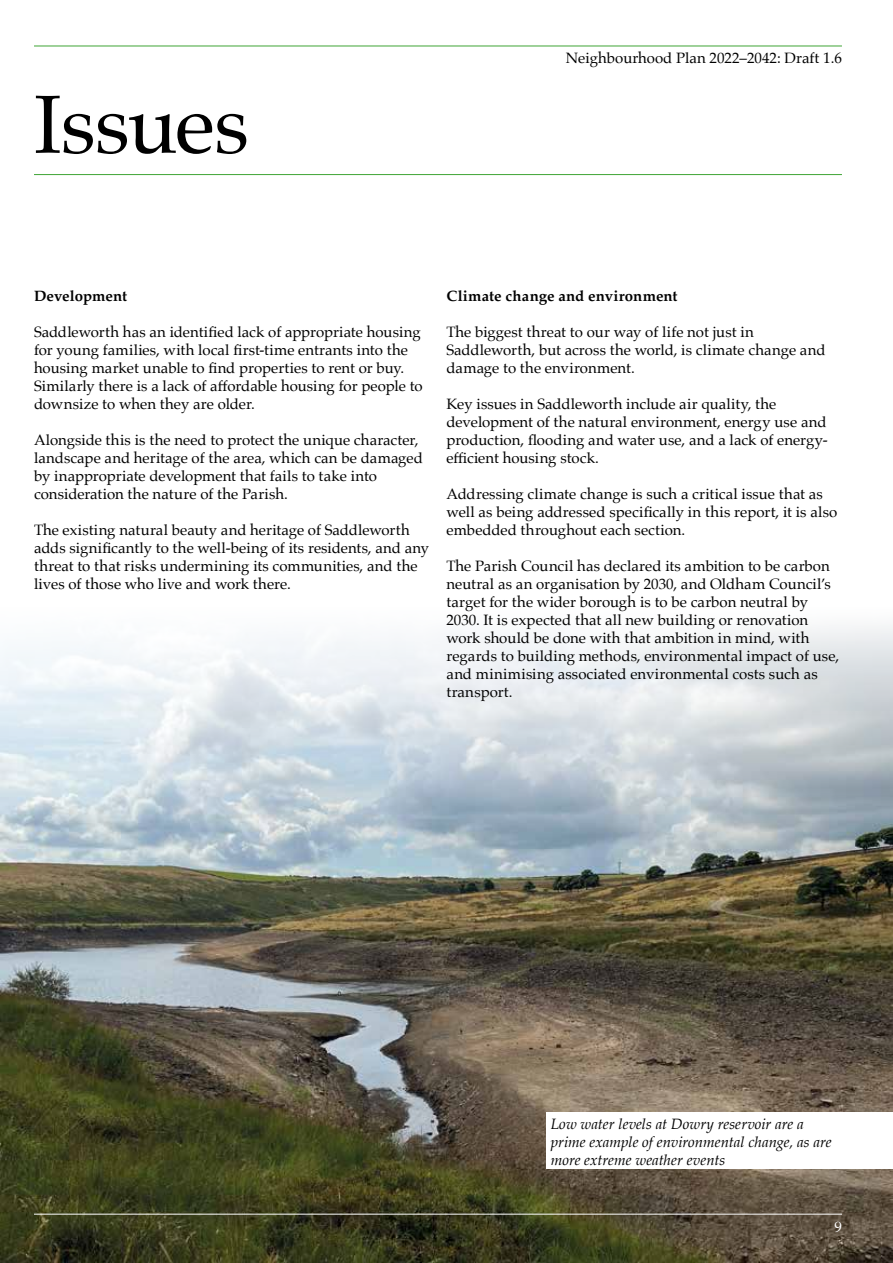
<style>
.page{position:relative;width:893px;height:1263px;background:#fff}
.page>*{position:absolute;margin:0;border:0;box-sizing:border-box;transform-origin:0 0}
.t1{font:82.5px "Palatino";letter-spacing:-.015em;color:#000}
.t2{font:15px/18px "Palatino";color:#000}
.t3{font:italic 15px/18px "Palatino";color:#000}
.t4{font:700 15px "Palatino";letter-spacing:.005em;color:#000}
.t5{font:15px "Palatino";color:#fff}
</style>
<div class="page">
<img style="left:0;top:625px;width:893px;height:638px">
<hr style="left:34px;top:174px;width:808px;height:1px;background:#3fa435">
<div style="left:546px;top:1112px;width:347px;height:57px;background:#fff"></div>
<hr style="left:34px;top:46px;width:808px;height:1px;background:#3fa435">
<hr style="left:34px;top:1214px;width:808px;height:1px;background:#fff">
<h1 class="t1" style="left:34px;top:56px;width:216px">Issues</h1>
<p class="t2" style="left:566px;top:49px;width:278px">Neighbourhood Plan 2022–2042: Draft 1.6</p>
<p class="t4" style="left:34px;top:283px;width:95px">Development</p>
<p class="t2" style="left:34px;top:323px;width:390px">Saddleworth has an identified lack of appropriate housing for young families, with local first-time entrants into the housing market unable to find properties to rent or buy.<br>Similarly there is a lack of affordable housing for people to downsize to when they are older.</p>
<p class="t2" style="left:34px;top:431px;width:390px">Alongside this is the need to protect the unique character, landscape and heritage of the area, which can be damaged by inappropriate development that fails to take into consideration the nature of the Parish.</p>
<p class="t2" style="left:34px;top:521px;width:397px">The existing natural beauty and heritage of Saddleworth adds significantly to the well-being of its residents, and any threat to that risks undermining its communities, and the lives of those who live and work there.</p>
<p class="t4" style="left:446px;top:283px;width:233px">Climate change and environment</p>
<p class="t2" style="left:446px;top:323px;width:381px">The biggest threat to our way of life not just in<br>Saddleworth, but across the world, is climate change and damage to the environment.</p>
<p class="t2" style="left:446px;top:395px;width:383px">Key issues in Saddleworth include air quality, the development of the natural environment, energy use and production, flooding and water use, and a lack of energy&shy;efficient housing stock.</p>
<p class="t2" style="left:446px;top:485px;width:392px">Addressing climate change is such a critical issue that as well as being addressed specifically in this report, it is also embedded throughout each section.</p>
<p class="t2" style="left:446px;top:557px;width:394px">The Parish Council has declared its ambition to be carbon neutral as an organisation by 2030, and Oldham Council’s target for the wider borough is to be carbon neutral by 2030. It is expected that all new building or renovation work should be done with that ambition in mind, with regards to building methods, environmental impact of use, and minimising associated environmental costs such as transport.</p>
<p class="t3" style="left:551px;top:1115px;width:282px">Low water levels at Dowry reservoir are a prime example of environmental change, as are more extreme weather events</p>
<p class="t5" style="left:834px;top:1214px;width:9px">9</p>
</div>
